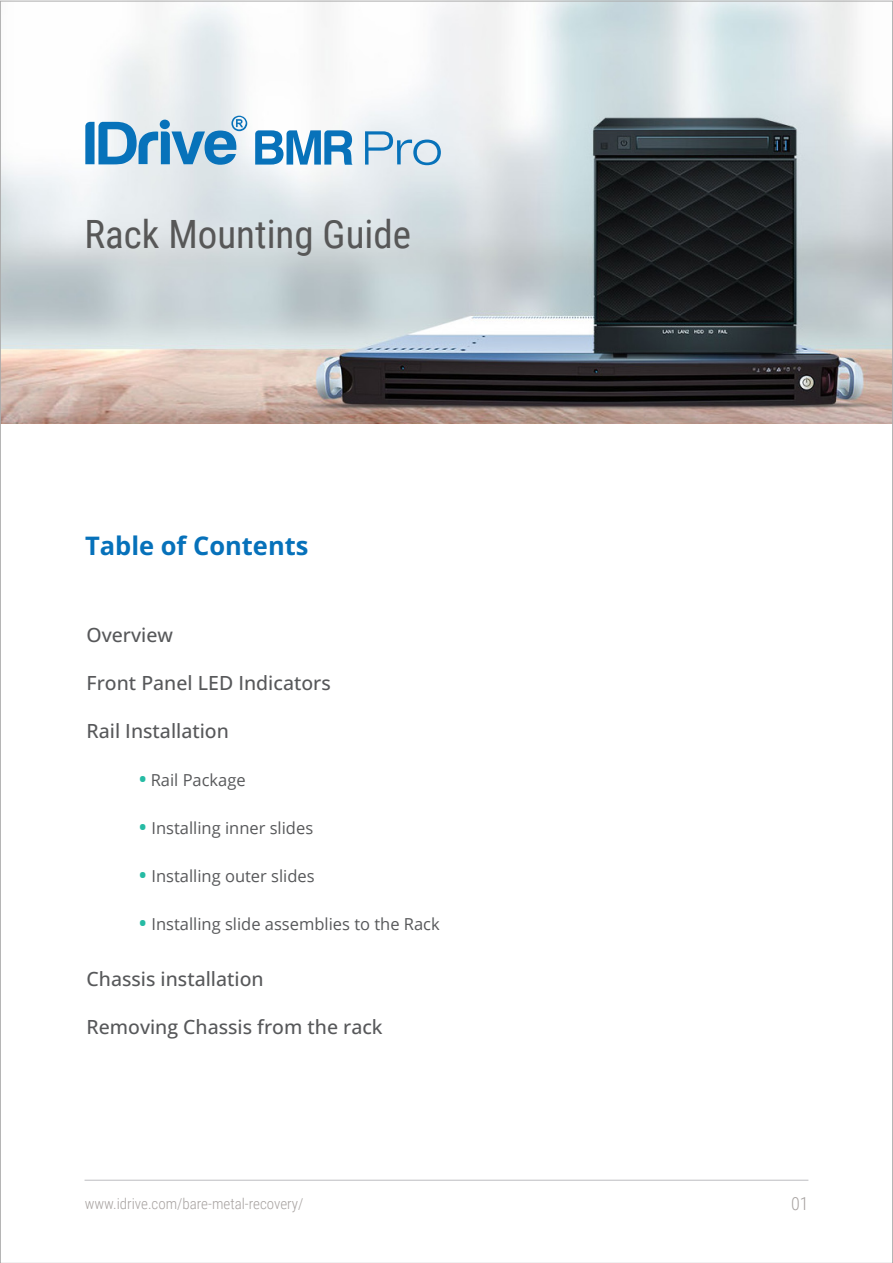
<style>
.page{position:relative;width:893px;height:1263px;background:#fff}
.page>*{position:absolute;margin:0;border:0;box-sizing:border-box;transform-origin:0 0}
.t1{font:39px "Roboto Condensed";color:#575757}
.t2{font:700 25.5px "Open Sans";color:#0671ba}
.t3{font:500 19.5px "Open Sans";color:#57585a}
.t4{font:300 18px "Roboto Condensed";color:#a7a2a0}
.t5{font:16.5px "Open Sans";color:#57585a}
.t6{font:300 15px "Roboto Condensed";color:#a7a2a0}
.s1{font-weight:700;font-size:19.5px;color:#26bba4}
</style>
<div class="page">
<img style="left:0;top:0;width:893px;height:423px">
<hr style="left:85px;top:1180px;width:723px;height:1px;background:#bcbdc0">
<svg style="left:255px;top:130px;width:98px;height:35px"></svg>
<svg style="left:85px;top:116px;width:162px;height:49px;background:#87b8d8"></svg>
<svg style="left:365px;top:131px;width:76px;height:34px;background:#aecde2"></svg>
<p class="t1" style="left:84px;top:207px;width:328px">Rack Mounting Guide</p>
<p class="t2" style="left:85px;top:528px;width:225px">Table of Contents</p>
<p class="t3" style="left:87px;top:622px;width:88px">Overview</p>
<p class="t3" style="left:87px;top:670px;width:246px">Front Panel LED Indicators</p>
<p class="t3" style="left:87px;top:718px;width:144px">Rail Installation</p>
<p class="t5" style="left:139px;top:769px;width:108px"><span class="s1">•</span> Rail Package</p>
<p class="t5" style="left:139px;top:817px;width:176px"><span class="s1">•</span> Installing inner slides</p>
<p class="t5" style="left:139px;top:865px;width:177px"><span class="s1">•</span> Installing outer slides</p>
<p class="t5" style="left:139px;top:913px;width:302px"><span class="s1">•</span> Installing slide assemblies to the Rack</p>
<p class="t3" style="left:87px;top:965px;width:179px">Chassis installation</p>
<p class="t3" style="left:87px;top:1013px;width:298px">Removing Chassis from the rack</p>
<p class="t6" style="left:85px;top:1193px;width:220px">www.idrive.com/bare-metal-recovery/</p>
<p class="t4" style="left:791px;top:1191px;width:19px">01</p>
</div>
